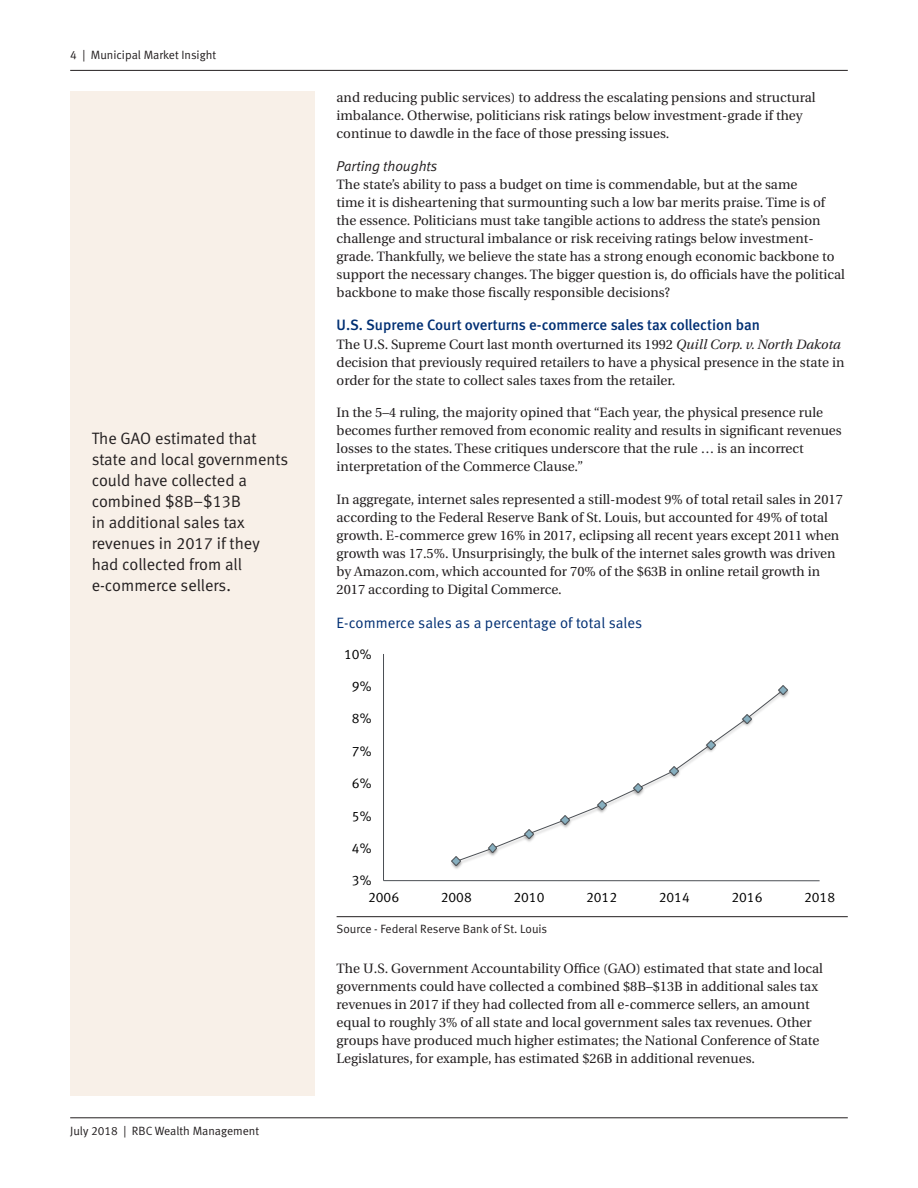
<style>
.page{position:relative;width:918px;height:1188px;background:#fff}
.page>*{position:absolute;margin:0;border:0;box-sizing:border-box;transform-origin:0 0}
.Sidebar_Outtake{font:16.5px/21px "Meta Normal LF";color:#231f20}
.Text_Subhead_-_level{font:15px "Meta Medium LF";color:#002f73}
.Graph_Diagram_Header{font:15px "Meta Normal LF";color:#002f73}
.Text_Subhead_-_level-2{font:italic 14.25px "Meta Normal LF";color:#231f20}
.t1{font:13.95px "Meta Normal LF";color:#000}
.Body_copy{font:13.5px/18px "Utopia";color:#231f20}
.Disclosure_Source_w{font:12px "Meta Normal LF";color:#231f20}
.s1{font-style:italic}
</style>
<div class="page">
<hr style="left:70px;top:1118px;width:778px;height:1px;background:#231f20">
<hr style="left:70px;top:70px;width:778px;height:1px;background:#231f20">
<div style="left:70px;top:92px;width:245px;height:1004px;background:#f8f0e8"></div>
<hr style="left:383px;top:654px;width:1px;height:227px;background:#4b4f54">
<hr style="left:384px;top:880px;width:436px;height:1px;background:#4b4f54">
<img style="left:451px;top:860px;width:14px;height:9px">
<img style="left:782px;top:685px;width:7px;height:13px">
<svg style="left:455px;top:689px;width:329px;height:173px"></svg>
<svg style="left:452px;top:857px;width:9px;height:9px"></svg>
<svg style="left:488px;top:844px;width:9px;height:9px"></svg>
<svg style="left:524px;top:829px;width:9px;height:9px"></svg>
<svg style="left:561px;top:815px;width:9px;height:9px"></svg>
<svg style="left:597px;top:801px;width:9px;height:9px"></svg>
<svg style="left:634px;top:784px;width:8px;height:9px"></svg>
<svg style="left:670px;top:766px;width:9px;height:9px"></svg>
<svg style="left:706px;top:740px;width:9px;height:9px"></svg>
<svg style="left:743px;top:714px;width:8px;height:9px"></svg>
<svg style="left:779px;top:686px;width:9px;height:8px"></svg>
<hr style="left:337px;top:916px;width:511px;height:1px;background:#231f20">
<p class="Disclosure_Source_w" style="left:70px;top:48px;width:147px">4 | Municipal Market Insight</p>
<p class="Sidebar_Outtake" style="left:92px;top:427px;width:198px">The GAO estimated that state and local governments could have collected a combined $8B–$13B<br>in additional sales tax revenues in 2017 if they had collected from all e-commerce sellers.</p>
<p class="Disclosure_Source_w" style="left:70px;top:1124px;width:190px">July 2018 | RBC Wealth Management</p>
<p class="Body_copy" style="left:337px;top:89px;width:481px">and reducing public services) to address the escalating pensions and structural imbalance. Otherwise, politicians risk ratings below investment-grade if they continue to dawdle in the face of those pressing issues.</p>
<p class="Text_Subhead_-_level-2" style="left:337px;top:158px;width:102px">Parting thoughts</p>
<p class="Body_copy" style="left:337px;top:176px;width:510px">The state’s ability to pass a budget on time is commendable, but at the same<br>time it is disheartening that surmounting such a low bar merits praise. Time is of the essence. Politicians must take tangible actions to address the state’s pension challenge and structural imbalance or risk receiving ratings below investment&shy;grade. Thankfully, we believe the state has a strong enough economic backbone to support the necessary changes. The bigger question is, do officials have the political backbone to make those fiscally responsible decisions?</p>
<p class="Text_Subhead_-_level" style="left:337px;top:316px;width:425px">U.S. Supreme Court overturns e-commerce sales tax collection ban</p>
<p class="Body_copy" style="left:337px;top:336px;width:509px">The U.S. Supreme Court last month overturned its 1992 <span class="s1">Quill Corp. v. North Dakota </span>decision that previously required retailers to have a physical presence in the state in order for the state to collect sales taxes from the retailer.</p>
<p class="Body_copy" style="left:337px;top:404px;width:507px">In the 5–4 ruling, the majority opined that “Each year, the physical presence rule becomes further removed from economic reality and results in significant revenues losses to the states. These critiques underscore that the rule … is an incorrect interpretation of the Commerce Clause.”</p>
<p class="Body_copy" style="left:337px;top:490px;width:508px">In aggregate, internet sales represented a still-modest 9% of total retail sales in 2017 according to the Federal Reserve Bank of St. Louis, but accounted for 49% of total growth. E-commerce grew 16% in 2017, eclipsing all recent years except 2011 when growth was 17.5%. Unsurprisingly, the bulk of the internet sales growth was driven by Amazon.com, which accounted for 70% of the $63B in online retail growth in 2017 according to Digital Commerce.</p>
<p class="Graph_Diagram_Header" style="left:337px;top:615px;width:307px">E-commerce sales as a percentage of total sales</p>
<p class="t1" style="left:344px;top:646px;width:29px">10%</p>
<p class="t1" style="left:352px;top:678px;width:21px">9%</p>
<p class="t1" style="left:352px;top:710px;width:21px">8%</p>
<p class="t1" style="left:352px;top:743px;width:21px">7%</p>
<p class="t1" style="left:352px;top:775px;width:21px">6%</p>
<p class="t1" style="left:352px;top:808px;width:21px">5%</p>
<p class="t1" style="left:352px;top:840px;width:21px">4%</p>
<p class="t1" style="left:352px;top:872px;width:21px">3%</p>
<p class="t1" style="left:368px;top:889px;width:33px">2006</p>
<p class="t1" style="left:441px;top:889px;width:33px">2008</p>
<p class="t1" style="left:513px;top:889px;width:33px">2010</p>
<p class="t1" style="left:586px;top:889px;width:33px">2012</p>
<p class="t1" style="left:659px;top:889px;width:33px">2014</p>
<p class="t1" style="left:731px;top:889px;width:33px">2016</p>
<p class="t1" style="left:804px;top:889px;width:33px">2018</p>
<p class="Disclosure_Source_w" style="left:337px;top:922px;width:212px">Source - Federal Reserve Bank of St. Louis</p>
<p class="Body_copy" style="left:337px;top:959px;width:488px">The U.S. Government Accountability Office (GAO) estimated that state and local governments could have collected a combined $8B–$13B in additional sales tax revenues in 2017 if they had collected from all e-commerce sellers, an amount equal to roughly 3% of all state and local government sales tax revenues. Other groups have produced much higher estimates; the National Conference of State Legislatures, for example, has estimated $26B in additional revenues.</p>
</div>
